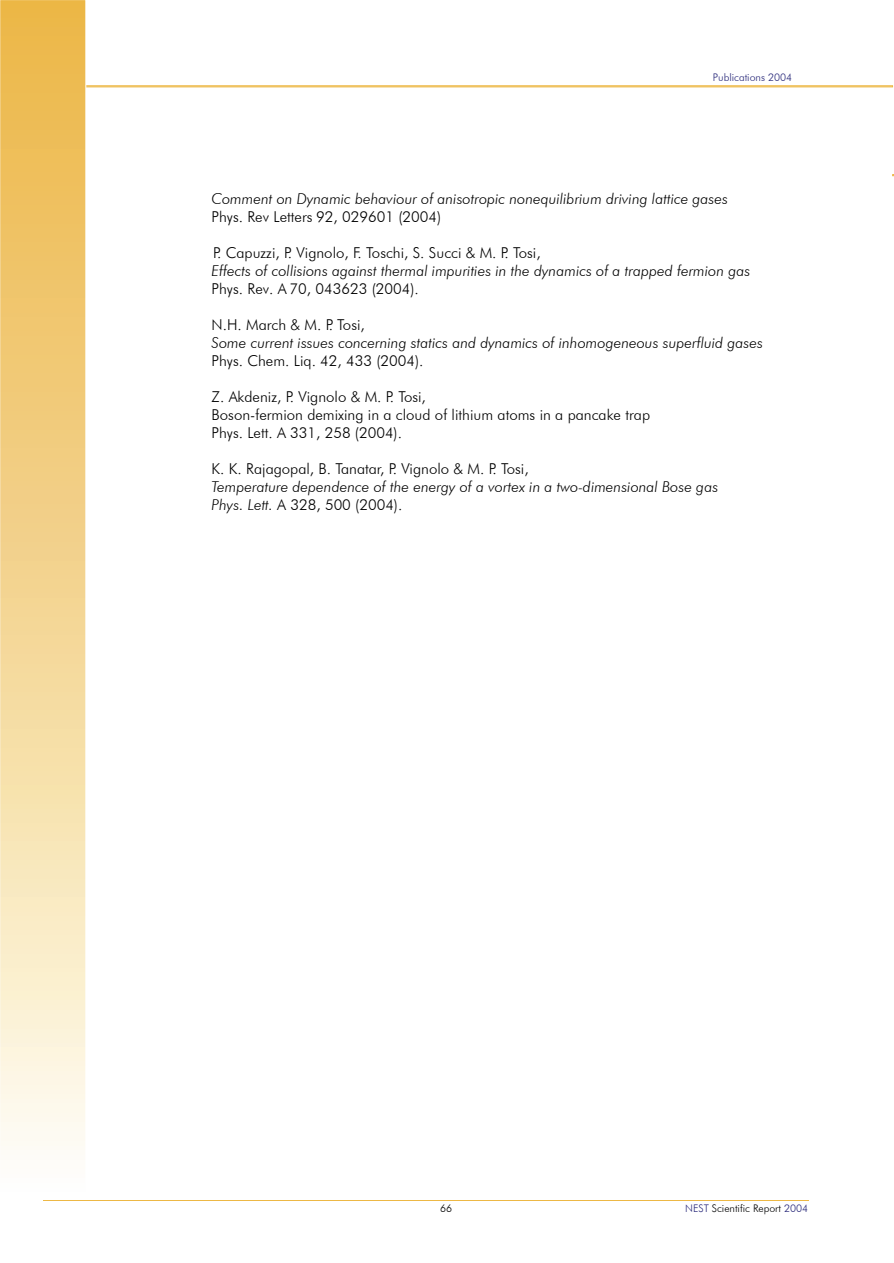
<style>
.page{position:relative;width:894px;height:1263px;background:#fff}
.page>*{position:absolute;margin:0;border:0;box-sizing:border-box;transform-origin:0 0}
.t1{font:italic 15px/18px "Futura Lt BT";color:#000}
.t2{font:15px/18px "Futura Lt BT";color:#000}
.t3{font:10.5px "Futura Lt BT";color:#000}
.t4{font:10.5px "Futura Lt BT";color:#262678}
.s1{font-style:normal}
.s2{font-weight:700;font-style:normal}
.s3{font-weight:700}
.s4{color:#262678}
</style>
<div class="page">
<hr style="left:43px;top:1200px;width:765px;height:1px;background:#edb845">
<div style="left:2px;top:86px;width:891px;height:1px;border:1px solid #edb845"></div>
<img style="left:2px;top:2px;width:82px;height:1144px">
<div style="left:0;top:0;width:86px;height:1197px;border:1px solid #fff"></div>
<p class="t4" style="left:713px;top:73px;width:81px">Publications 2004</p>
<p class="t1" style="left:212px;top:191px;width:518px">Comment on Dynamic behaviour of anisotropic nonequilibrium driving lattice gases<br><span class="s1">Phys. Rev Letters</span> <span class="s2">92,</span> <span class="s1">029601 (2004)</span></p>
<p class="t2" style="left:213px;top:245px;width:329px">P. Capuzzi, P. Vignolo, F. Toschi, S. Succi &amp; M. P. Tosi,</p>
<p class="t1" style="left:212px;top:263px;width:540px">Effects of collisions against thermal impurities in the dynamics of a trapped fermion gas<br><span class="s1">Phys. Rev. A</span> <span class="s2">70,</span> <span class="s1">043623 (2004).</span></p>
<p class="t2" style="left:212px;top:317px;width:155px">N.H. March &amp; M. P. Tosi,</p>
<p class="t1" style="left:212px;top:335px;width:553px">Some current issues concerning statics and dynamics of inhomogeneous superfluid gases<br><span class="s1">Phys. Chem. Liq.</span> <span class="s2">42,</span> <span class="s1">433 (2004).</span></p>
<p class="t2" style="left:212px;top:389px;width:440px">Z. Akdeniz, P. Vignolo &amp; M. P. Tosi,<br>Boson-fermion demixing in a cloud of lithium atoms in a pancake trap<br>Phys. Lett. A <span class="s3">331,</span> 258 (2004).</p>
<p class="t2" style="left:212px;top:461px;width:319px">K. K. Rajagopal, B. Tanatar, P. Vignolo &amp; M. P. Tosi,</p>
<p class="t1" style="left:212px;top:479px;width:508px">Temperature dependence of the energy of a vortex in a two-dimensional Bose gas<br>Phys. Lett. <span class="s1">A</span> <span class="s2">328,</span> <span class="s1">500 (2004).</span></p>
<p class="t3" style="left:440px;top:1204px;width:14px">66</p>
<p class="t3" style="left:685px;top:1204px;width:125px"><span class="s4">NEST</span> Scientific Report <span class="s4">2004</span></p>
</div>
